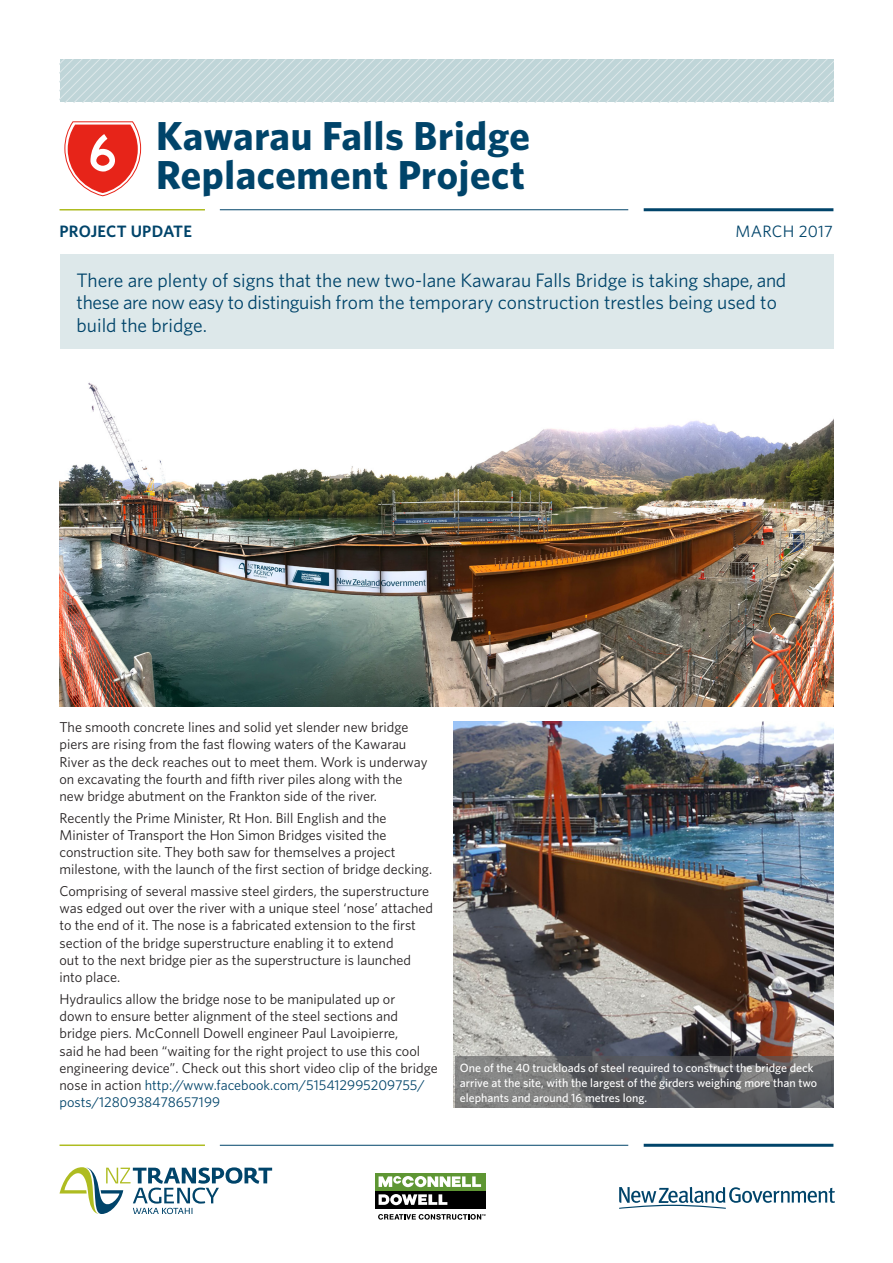
<style>
.page{position:relative;width:893px;height:1263px;background:#fff}
.page>*{position:absolute;margin:0;border:0;box-sizing:border-box;transform-origin:0 0}
.NEWSLETTER_TITLE{font:700 40.5px/39px "Whitney";letter-spacing:.015em;color:#00446a}
.Heading_Intro_2{font:19.5px/22.5px "Whitney";color:#00446a}
.Newsletter_Project_U{font:600 16.5px "Whitney";letter-spacing:.005em;color:#00446a}
.Issue___Date{font:16.5px "Whitney";letter-spacing:.015em;color:#00446a}
.Body{font:14.25px/17.2px "Whitney";color:#231f20}
.Body-2{font:500 12px/15px "Whitney";color:#fff}
.s1{color:#00446a}
</style>
<div class="page">
<hr style="left:644px;top:208px;width:189px;height:3px;background:#00446a">
<hr style="left:220px;top:209px;width:408px;height:1px;background:#00446a">
<hr style="left:60px;top:209px;width:145px;height:1px;background:#aebc21">
<hr style="left:644px;top:1144px;width:189px;height:3px;background:#00446a">
<hr style="left:220px;top:1145px;width:408px;height:1px;background:#00446a">
<hr style="left:60px;top:1144px;width:145px;height:2px;background:#aebc21">
<svg style="left:60px;top:60px;width:773px;height:42px;background:#c3d7da"></svg>
<svg style="left:619px;top:1187px;width:216px;height:22px"></svg>
<svg style="left:60px;top:1167px;width:212px;height:47px"></svg>
<svg style="left:64px;top:121px;width:77px;height:76px"></svg>
<div style="left:375px;top:1173px;width:110px;height:18px;background:#5e9633"></div>
<div style="left:375px;top:1191px;width:110px;height:17px;background:#000"></div>
<svg style="left:379px;top:1176px;width:102px;height:11px"></svg>
<svg style="left:379px;top:1194px;width:68px;height:11px"></svg>
<svg style="left:378px;top:1214px;width:107px;height:6px"></svg>
<div style="left:60px;top:254px;width:773px;height:95px;background:#dde8ea"></div>
<img style="left:454px;top:721px;width:379px;height:386px">
<svg style="left:455px;top:1056px;width:378px;height:51px;background:#666769"></svg>
<img style="left:60px;top:382px;width:773px;height:325px">
<p class="NEWSLETTER_TITLE" style="left:156px;top:116px;width:375px">Kawarau Falls Bridge<br>Replacement Project</p>
<p class="Newsletter_Project_U" style="left:60px;top:220px;width:134px">PROJECT UPDATE</p>
<p class="Issue___Date" style="left:736px;top:220px;width:99px">MARCH 2017</p>
<p class="Heading_Intro_2" style="left:77px;top:268px;width:711px">There are plenty of signs that the new two-lane Kawarau Falls Bridge is taking shape, and these are now easy to distinguish from the temporary construction trestles being used to build the bridge.</p>
<p class="Body" style="left:60px;top:718px;width:369px">The smooth concrete lines and solid yet slender new bridge piers are rising from the fast flowing waters of the Kawarau River as the deck reaches out to meet them. Work is underway on excavating the fourth and fifth river piles along with the new bridge abutment on the Frankton side of the river.</p>
<p class="Body" style="left:60px;top:809px;width:374px">Recently the Prime Minister, Rt Hon. Bill English and the Minister of Transport the Hon Simon Bridges visited the construction site. They both saw for themselves a project milestone, with the launch of the first section of bridge decking.</p>
<p class="Body" style="left:60px;top:882px;width:375px">Comprising of several massive steel girders, the superstructure was edged out over the river with a unique steel ‘nose’ attached to the end of it. The nose is a fabricated extension to the first section of the bridge superstructure enabling it to extend<br>out to the next bridge pier as the superstructure is launched into place.</p>
<p class="Body" style="left:60px;top:990px;width:380px">Hydraulics allow the bridge nose to be manipulated up or<br>down to ensure better alignment of the steel sections and bridge piers. McConnell Dowell engineer Paul Lavoipierre,<br>said he had been “waiting for the right project to use this cool engineering device”. Check out this short video clip of the bridge nose in action <span class="s1">http://www.facebook.com/515412995209755/ posts/1280938478657199</span></p>
<p class="Body-2" style="left:460px;top:1060px;width:359px">One of the 40 truckloads of steel required to construct the bridge deck arrive at the site, with the largest of the girders weighing more than two elephants and around 16 metres long.</p>
</div>
